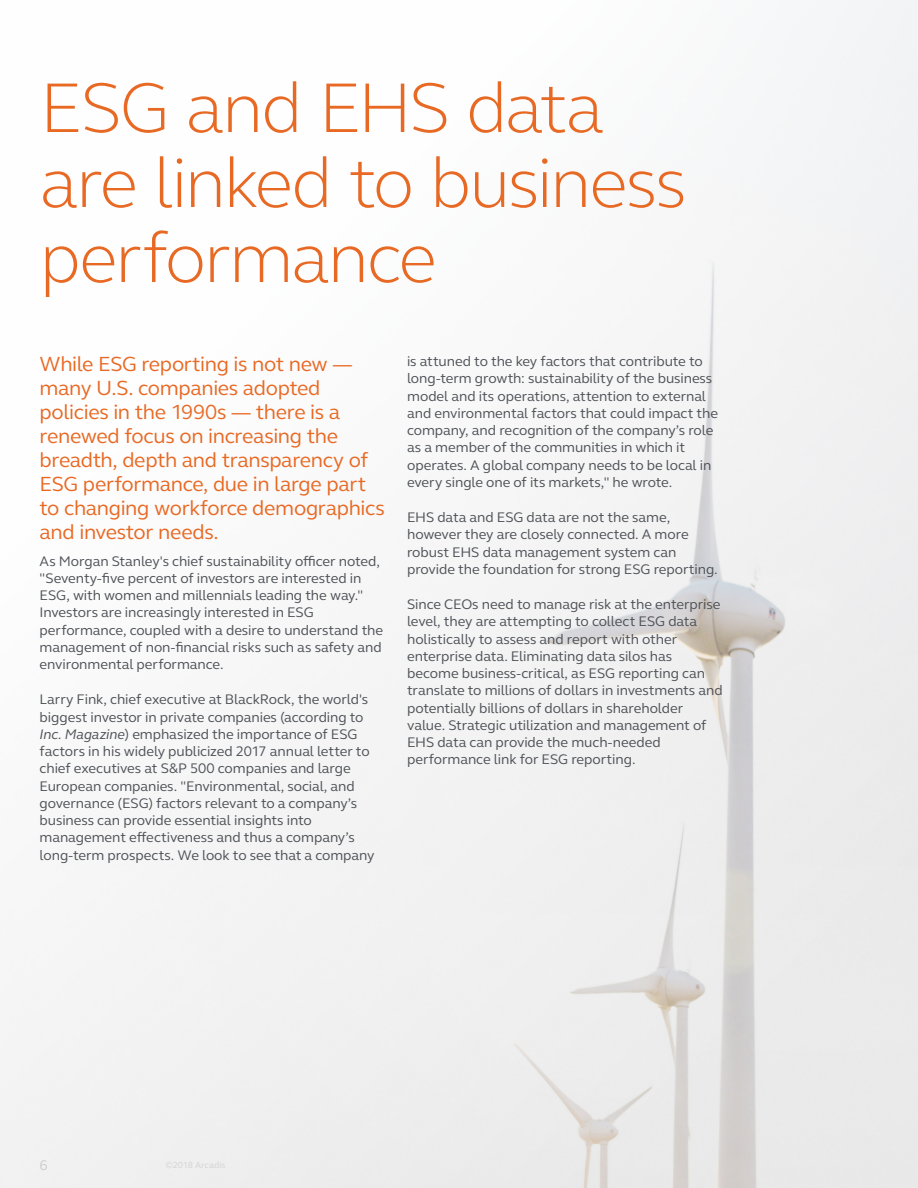
<style>
.page{position:relative;width:918px;height:1188px;background:#fff}
.page>*{position:absolute;margin:0;border:0;box-sizing:border-box;transform-origin:0 0}
.Large_Headline_48_50{font:300 72px/75px "FS Elliot Pro";letter-spacing:-.03em;color:#e86924}
.Subhead_14_16_Senten{font:21px/24px "FS Elliot Pro";letter-spacing:-.015em;color:#e86924}
.Body_9_5_11_5{font:14.25px/17.2px "FS Elliot Pro";letter-spacing:-.005em;color:#4d5156}
.t1{font:14.25px "FS Elliot Pro";color:#aaabab}
.s1{font-style:italic}
</style>
<div class="page">
<img style="left:0;top:0;width:918px;height:1188px">
<p class="Large_Headline_48_50" style="left:40px;top:68px;width:649px">ESG and EHS data are linked to business performance</p>
<p class="Subhead_14_16_Senten" style="left:40px;top:352px;width:347px">While ESG reporting is not new — many U.S. companies adopted policies in the 1990s — there is a renewed focus on increasing the breadth, depth and transparency of<br>ESG performance, due in large part to changing workforce demographics and investor needs.</p>
<p class="Body_9_5_11_5" style="left:40px;top:552px;width:345px">As Morgan Stanley's chief sustainability officer noted, "Seventy-five percent of investors are interested in ESG, with women and millennials leading the way." Investors are increasingly interested in ESG performance, coupled with a desire to understand the management of non-financial risks such as safety and environmental performance.</p>
<p class="Body_9_5_11_5" style="left:40px;top:690px;width:336px">Larry Fink, chief executive at BlackRock, the world's biggest investor in private companies (according to <span class="s1">Inc. Magazine</span>) emphasized the importance of ESG factors in his widely publicized 2017 annual letter to chief executives at S&amp;P 500 companies and large European companies. "Environmental, social, and governance (ESG) factors relevant to a company’s business can provide essential insights into management effectiveness and thus a company’s long-term prospects. We look to see that a company</p>
<p class="Body_9_5_11_5" style="left:407px;top:352px;width:313px">is attuned to the key factors that contribute to long-term growth: sustainability of the business model and its operations, attention to external and environmental factors that could impact the company, and recognition of the company’s role as a member of the communities in which it operates. A global company needs to be local in every single one of its markets," he wrote.</p>
<p class="Body_9_5_11_5" style="left:407px;top:508px;width:312px">EHS data and ESG data are not the same, however they are closely connected. A more robust EHS data management system can provide the foundation for strong ESG reporting.</p>
<p class="Body_9_5_11_5" style="left:407px;top:595px;width:317px">Since CEOs need to manage risk at the enterprise level, they are attempting to collect ESG data holistically to assess and report with other enterprise data. Eliminating data silos has become business-critical, as ESG reporting can translate to millions of dollars in investments and potentially billions of dollars in shareholder value. Strategic utilization and management of EHS data can provide the much-needed performance link for ESG reporting.</p>
<p class="t1" style="left:40px;top:1155px;width:10px">6</p>
</div>
